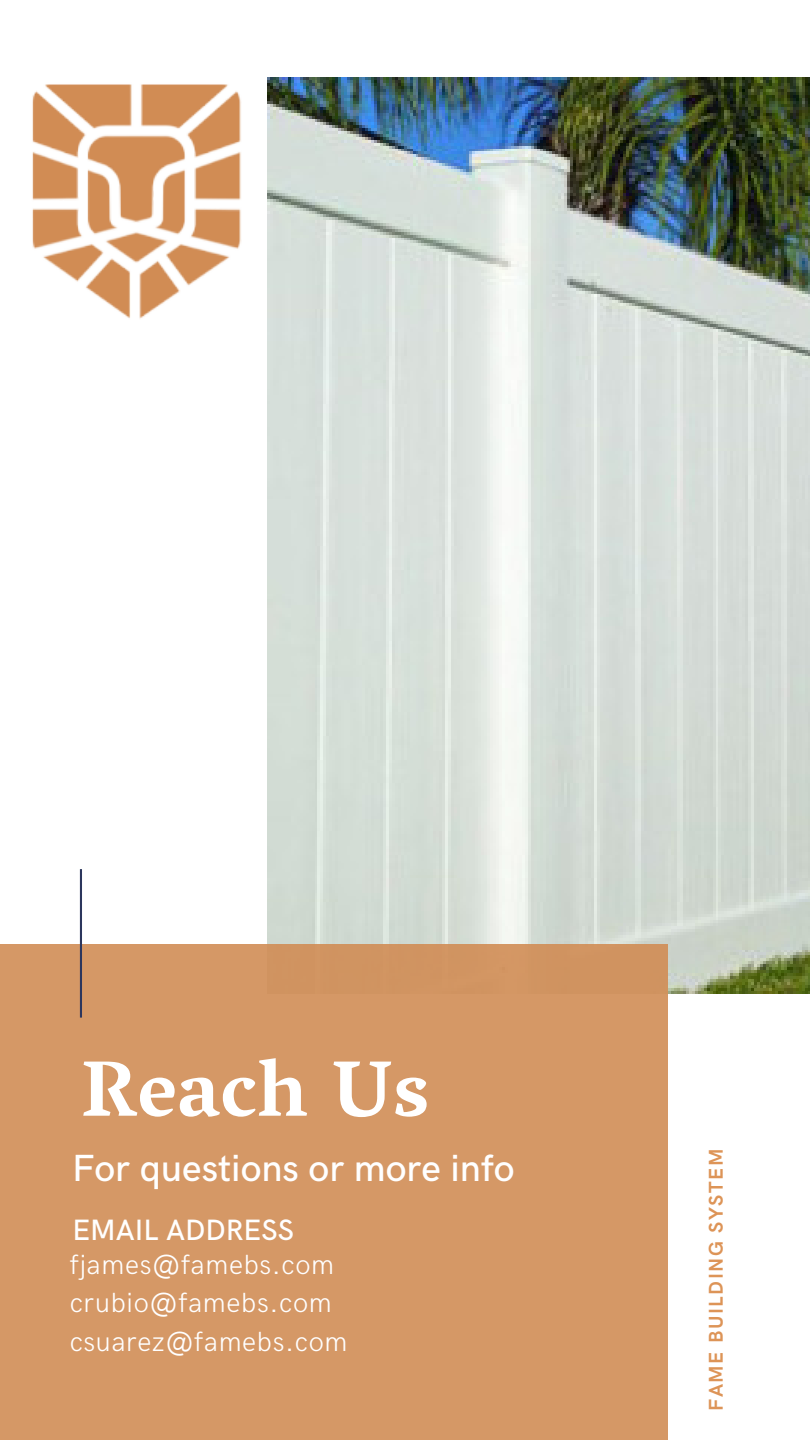
<style>
.page{position:relative;width:810px;height:1440px;background:#fff}
.page>*{position:absolute;margin:0;border:0;box-sizing:border-box;transform-origin:0 0}
.t1{font:700 80.1px "Vesper Libre";letter-spacing:.01em;color:#fff}
.t2{font:500 37.9px "HK Grotesk";color:#fff}
.t3{font:500 29.5px "HK Grotesk";color:#fff}
.t4{font:300 27.8px/38.6px "HK Grotesk";letter-spacing:.025em;color:#fff}
.t5{font:700 20px "HK Grotesk";letter-spacing:.08em;color:#dd9457}
</style>
<div class="page">
<img style="left:267px;top:78px;width:543px;height:915px">
<div style="left:0;top:944px;width:667px;height:496px;background:#d59866"></div>
<svg style="left:80px;top:869px;width:2px;height:149px"></svg>
<img style="left:32px;top:84px;width:209px;height:235px">
<h1 class="t1" style="left:81px;top:1041px;width:350px">Reach Us</h1>
<h2 class="t2" style="left:72px;top:1147px;width:444px">For questions or more info</h2>
<p class="t3" style="left:72px;top:1214px;width:223px">EMAIL ADDRESS</p>
<p class="t4" style="left:70px;top:1246px;width:279px">fjames@famebs.com crubio@famebs.com csuarez@famebs.com</p>
<p class="t5" style="left:705px;top:1411px;width:264px;rotate:-90deg">FAME BUILDING SYSTEM</p>
</div>
